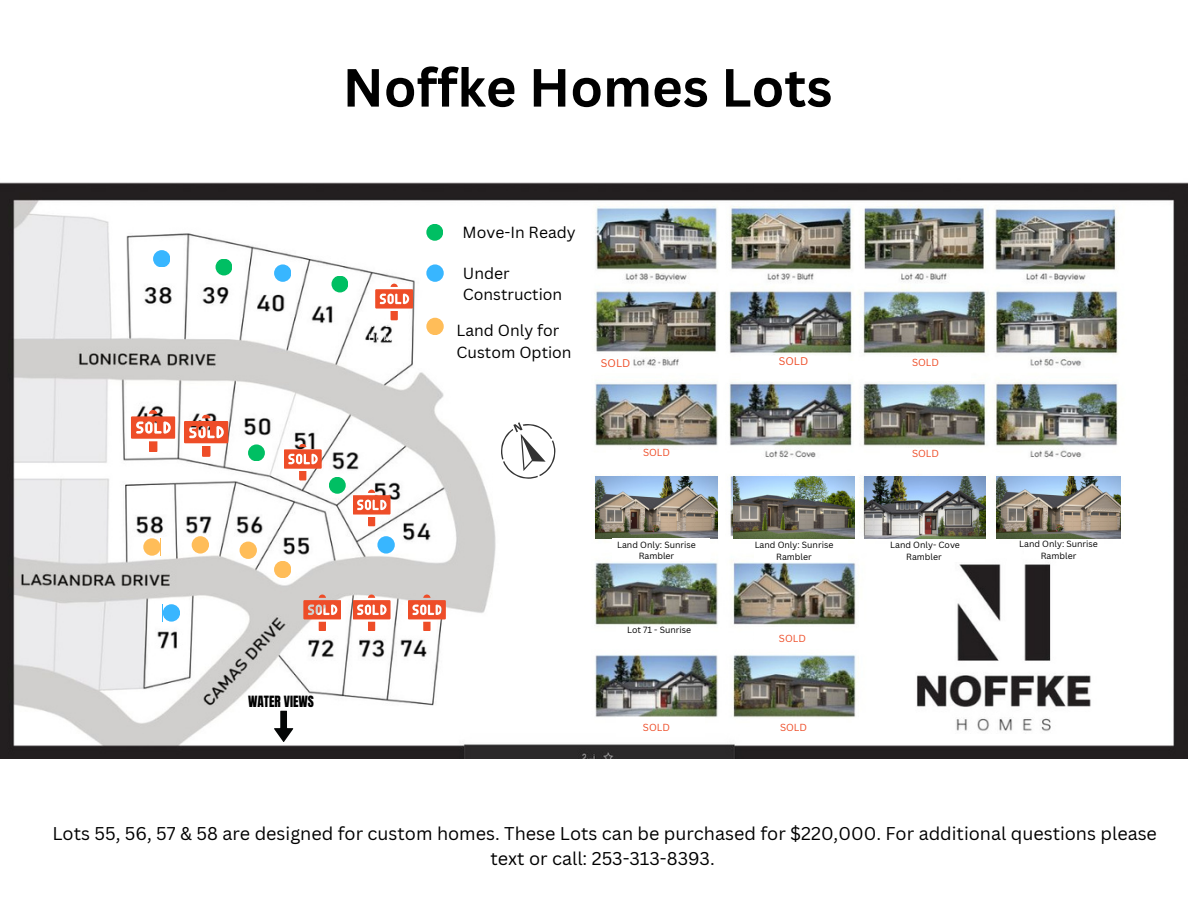
<style>
.page{position:relative;width:1188px;height:918px;background:#fff}
.page>*{position:absolute;margin:0;border:0;box-sizing:border-box;transform-origin:0 0}
.t1{font:700 52.5px "Canva Sans";color:#000}
.t2{font:18px/24.8px "Canva Sans";color:#000;text-align:center}
.t3{font:15.6px/21.6px "Canva Sans";color:#000}
.t4{font:13.2px "Anton";color:#000}
.t5{font:10.8px "Canva Sans";color:#ee4d28}
.t6{font:9.9px "Canva Sans";color:#ee4d28}
.t7{font:9.9px "Canva Sans";color:#fff}
.t8{font:8.7px/11.7px "Canva Sans";color:#000;text-align:center}
</style>
<div class="page">
<img style="left:0;top:182px;width:1188px;height:576px">
<svg style="left:131px;top:410px;width:44px;height:42px"></svg>
<svg style="left:184px;top:415px;width:44px;height:42px"></svg>
<svg style="left:284px;top:444px;width:38px;height:36px"></svg>
<img style="left:733px;top:477px;width:122px;height:62px">
<div style="left:607px;top:450px;width:100px;height:23px;background:#fff"></div>
<div style="left:616px;top:627px;width:90px;height:22px;background:#fff"></div>
<div style="left:741px;top:357px;width:106px;height:24px;background:#fff"></div>
<div style="left:754px;top:541px;width:94px;height:21px;background:#fff"></div>
<div style="left:865px;top:357px;width:106px;height:23px;background:#fff"></div>
<div style="left:880px;top:449px;width:90px;height:21px;background:#fff"></div>
<div style="left:893px;top:541px;width:92px;height:21px;background:#fff"></div>
<div style="left:1024px;top:539px;width:80px;height:18px;background:#fff"></div>
<img style="left:865px;top:477px;width:120px;height:62px">
<img style="left:996px;top:477px;width:125px;height:61px">
<img style="left:595px;top:477px;width:123px;height:62px">
<svg style="left:274px;top:711px;width:19px;height:31px"></svg>
<svg style="left:501px;top:422px;width:54px;height:57px"></svg>
<div style="left:612px;top:539px;width:98px;height:22px;background:#fff"></div>
<div style="left:616px;top:717px;width:89px;height:20px;background:#fff"></div>
<div style="left:750px;top:719px;width:96px;height:22px;background:#fff"></div>
<div style="left:754px;top:627px;width:78px;height:18px;background:#fff"></div>
<div style="left:426px;top:224px;width:17px;height:17px;background:#00bf63"></div>
<svg style="left:353px;top:490px;width:38px;height:36px"></svg>
<div style="left:153px;top:250px;width:17px;height:17px;background:#38b6ff"></div>
<div style="left:216px;top:259px;width:16px;height:16px;background:#00bf63"></div>
<div style="left:274px;top:264px;width:17px;height:17px;background:#38b6ff"></div>
<div style="left:332px;top:276px;width:16px;height:16px;background:#00bf63"></div>
<svg style="left:248px;top:444px;width:17px;height:17px"></svg>
<div style="left:329px;top:477px;width:17px;height:17px;background:#00bf63"></div>
<div style="left:377px;top:536px;width:17px;height:17px;background:#38b6ff"></div>
<div style="left:426px;top:264px;width:17px;height:17px;background:#38b6ff"></div>
<div style="left:163px;top:604px;width:17px;height:17px;background:#38b6ff"></div>
<svg style="left:303px;top:595px;width:38px;height:36px"></svg>
<svg style="left:353px;top:595px;width:38px;height:36px"></svg>
<svg style="left:408px;top:595px;width:38px;height:36px"></svg>
<svg style="left:375px;top:284px;width:38px;height:36px"></svg>
<div style="left:426px;top:318px;width:17px;height:17px;background:#ffbd59"></div>
<div style="left:143px;top:538px;width:17px;height:17px;background:#ffbd59"></div>
<div style="left:192px;top:536px;width:17px;height:17px;background:#ffbd59"></div>
<div style="left:240px;top:542px;width:16px;height:16px;background:#ffbd59"></div>
<div style="left:274px;top:561px;width:17px;height:17px;background:#ffbd59"></div>
<p class="t1" style="left:343px;top:51px;width:491px">Noffke Homes Lots</p>
<p class="t7" style="left:368px;top:330px;width:32px">HOME</p>
<p class="t4" style="left:248px;top:692px;width:67px">WATER VIEWS</p>
<p class="t3" style="left:463px;top:222px;width:115px">Move-In Ready</p>
<p class="t3" style="left:463px;top:262px;width:101px">Under<br>Construction</p>
<p class="t3" style="left:457px;top:319px;width:117px">Land Only for<br>Custom Option</p>
<p class="t5" style="left:601px;top:355px;width:31px">SOLD</p>
<p class="t6" style="left:643px;top:445px;width:29px">SOLD</p>
<p class="t5" style="left:779px;top:354px;width:31px">SOLD</p>
<p class="t6" style="left:912px;top:355px;width:29px">SOLD</p>
<p class="t6" style="left:912px;top:446px;width:29px">SOLD</p>
<p class="t8" style="left:617px;top:539px;width:80px">Land Only: Sunrise<br>Rambler</p>
<p class="t8" style="left:755px;top:539px;width:80px">Land Only: Sunrise<br>Rambler</p>
<p class="t8" style="left:890px;top:539px;width:71px">Land Only- Cove<br>Rambler</p>
<p class="t8" style="left:1019px;top:538px;width:80px">Land Only: Sunrise<br>Rambler</p>
<p class="t8" style="left:627px;top:623px;width:66px">Lot 71 - Sunrise</p>
<p class="t6" style="left:779px;top:632px;width:29px">SOLD</p>
<p class="t6" style="left:643px;top:721px;width:29px">SOLD</p>
<p class="t6" style="left:780px;top:721px;width:29px">SOLD</p>
<p class="t2" style="left:52px;top:821px;width:1106px">Lots 55, 56, 57 &amp; 58 are designed for custom homes. These Lots can be purchased for $220,000. For additional questions please text or call: 253-313-8393.</p>
</div>
